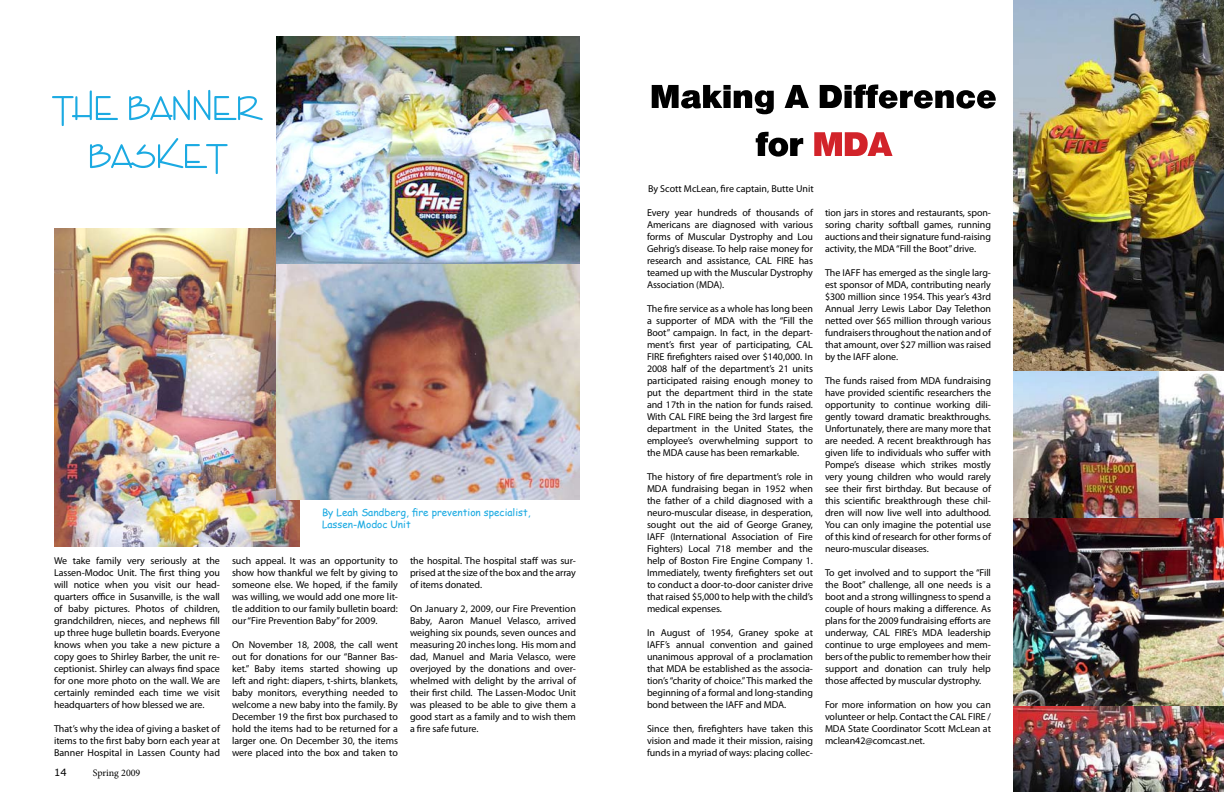
<style>
.page{position:relative;width:1224px;height:792px;background:#fff}
.page>*{position:absolute;margin:0;border:0;box-sizing:border-box;transform-origin:0 0}
.t1{font:10px/12px "Myriad Pro";letter-spacing:-.005em;color:#000;text-align:justify}
.t2{font:10px/12px "Comic Sans MS";color:#1baae2}
.t3{font:10px "Minion Pro";color:#000}
.t4{font:10px "Verdana";color:#000}
</style>
<div class="page">
<img style="left:54px;top:228px;width:246px;height:319px">
<img style="left:276px;top:36px;width:304px;height:229px">
<img style="left:276px;top:265px;width:304px;height:235px">
<svg style="left:90px;top:138px;width:138px;height:36px"></svg>
<svg style="left:52px;top:90px;width:211px;height:36px"></svg>
<svg style="left:814px;top:132px;width:79px;height:24px"></svg>
<svg style="left:756px;top:132px;width:47px;height:25px"></svg>
<svg style="left:652px;top:85px;width:344px;height:29px"></svg>
<img style="left:1013px;top:0;width:211px;height:372px">
<img style="left:1013px;top:372px;width:211px;height:293px">
<img style="left:1013px;top:665px;width:211px;height:127px">
<p class="t1" style="left:54px;top:554px;width:168px">We take family very seriously at the Lassen-Modoc Unit. The first thing you will notice when you visit our head&shy;quarters office in Susanville, is the wall of baby pictures. Photos of children, grandchildren, nieces, and nephews fill up three huge bulletin boards. Everyone knows when you take a new picture a copy goes to Shirley Barber, the unit re&shy;ceptionist. Shirley can always find space for one more photo on the wall. We are certainly reminded each time we visit headquarters of how blessed we are.</p>
<p class="t1" style="left:54px;top:722px;width:168px">That’s why the idea of giving a basket of items to the first baby born each year at Banner Hospital in Lassen County had</p>
<p class="t4" style="left:54px;top:766px;width:14px">14</p>
<p class="t3" style="left:93px;top:766px;width:49px">Spring 2009</p>
<p class="t2" style="left:322px;top:506px;width:210px">By Leah Sandberg, fire prevention specialist,<br>Lassen-Modoc Unit</p>
<p class="t1" style="left:232px;top:554px;width:167px">such appeal. It was an opportunity to show how thankful we felt by giving to someone else. We hoped, if the family was willing, we would add one more lit&shy;tle addition to our family bulletin board: our “Fire Prevention Baby” for 2009.</p>
<p class="t1" style="left:232px;top:638px;width:168px">On November 18, 2008, the call went out for donations for our “Banner Bas&shy;ket.” Baby items started showing up left and right: diapers, t-shirts, blankets, baby monitors, everything needed to welcome a new baby into the family. By December 19 the first box purchased to hold the items had to be returned for a larger one. On December 30, the items were placed into the box and taken to</p>
<p class="t1" style="left:410px;top:554px;width:167px">the hospital. The hospital staff was sur&shy;prised at the size of the box and the array of items donated.</p>
<p class="t1" style="left:410px;top:602px;width:168px">On January 2, 2009, our Fire Prevention Baby, Aaron Manuel Velasco, arrived weighing six pounds, seven ounces and measuring 20 inches long. His mom and dad, Manuel and Maria Velasco, were overjoyed by the donations and over&shy;whelmed with delight by the arrival of their first child. The Lassen-Modoc Unit was pleased to be able to give them a good start as a family and to wish them a fire safe future.</p>
<p class="t1" style="left:648px;top:182px;width:167px">By Scott McLean, fire captain, Butte Unit</p>
<p class="t1" style="left:647px;top:206px;width:168px">Every year hundreds of thousands of Americans are diagnosed with various forms of Muscular Dystrophy and Lou Gehrig’s disease. To help raise money for research and assistance, CAL FIRE has teamed up with the Muscular Dystrophy Association (MDA).</p>
<p class="t1" style="left:647px;top:302px;width:168px">The fire service as a whole has long been a supporter of MDA with the “Fill the Boot” campaign. In fact, in the depart&shy;ment’s first year of participating, CAL FIRE firefighters raised over $140,000. In 2008 half of the department’s 21 units participated raising enough money to put the department third in the state and 17th in the nation for funds raised.<br>With CAL FIRE being the 3rd largest fire department in the United States, the employee’s overwhelming support to the MDA cause has been remarkable.</p>
<p class="t1" style="left:647px;top:470px;width:168px">The history of fire department’s role in MDA fundraising began in 1952 when the father of a child diagnosed with a neuro-muscular disease, in desperation, sought out the aid of George Graney, IAFF (International Association of Fire Fighters) Local 718 member and the help of Boston Fire Engine Company 1.<br>Immediately, twenty firefighters set out to conduct a door-to-door canister drive that raised $5,000 to help with the child’s medical expenses.</p>
<p class="t1" style="left:647px;top:626px;width:168px">In August of 1954, Graney spoke at IAFF’s annual convention and gained unanimous approval of a proclamation that MDA be established as the associa&shy;tion’s “charity of choice.” This marked the beginning of a formal and long-standing bond between the IAFF and MDA.</p>
<p class="t1" style="left:647px;top:722px;width:168px">Since then, firefighters have taken this vision and made it their mission, raising funds in a myriad of ways: placing collec-</p>
<p class="t1" style="left:825px;top:206px;width:168px">tion jars in stores and restaurants, spon&shy;soring charity softball games, running auctions and their signature fund-raising activity, the MDA “Fill the Boot” drive.</p>
<p class="t1" style="left:825px;top:266px;width:168px">The IAFF has emerged as the single larg&shy;est sponsor of MDA, contributing nearly $300 million since 1954. This year’s 43rd Annual Jerry Lewis Labor Day Telethon netted over $65 million through various fundraisers throughout the nation and of that amount, over $27 million was raised by the IAFF alone.</p>
<p class="t1" style="left:825px;top:374px;width:168px">The funds raised from MDA fundraising have provided scientific researchers the opportunity to continue working dili&shy;gently toward dramatic breakthroughs.<br>Unfortunately, there are many more that are needed. A recent breakthrough has given life to individuals who suffer with Pompe’s disease which strikes mostly very young children who would rarely see their first birthday. But because of this scientific breakthrough these chil&shy;dren will now live well into adulthood.<br>You can only imagine the potential use of this kind of research for other forms of neuro-muscular diseases.</p>
<p class="t1" style="left:825px;top:566px;width:168px">To get involved and to support the “Fill the Boot” challenge, all one needs is a boot and a strong willingness to spend a couple of hours making a difference. As plans for the 2009 fundraising efforts are underway, CAL FIRE’s MDA leadership continue to urge employees and mem&shy;bers of the public to remember how their support and donation can truly help those affected by muscular dystrophy.</p>
<p class="t1" style="left:825px;top:698px;width:168px">For more information on how you can volunteer or help. Contact the CAL FIRE / MDA State Coordinator Scott McLean at mclean42@comcast.net.</p>
</div>
